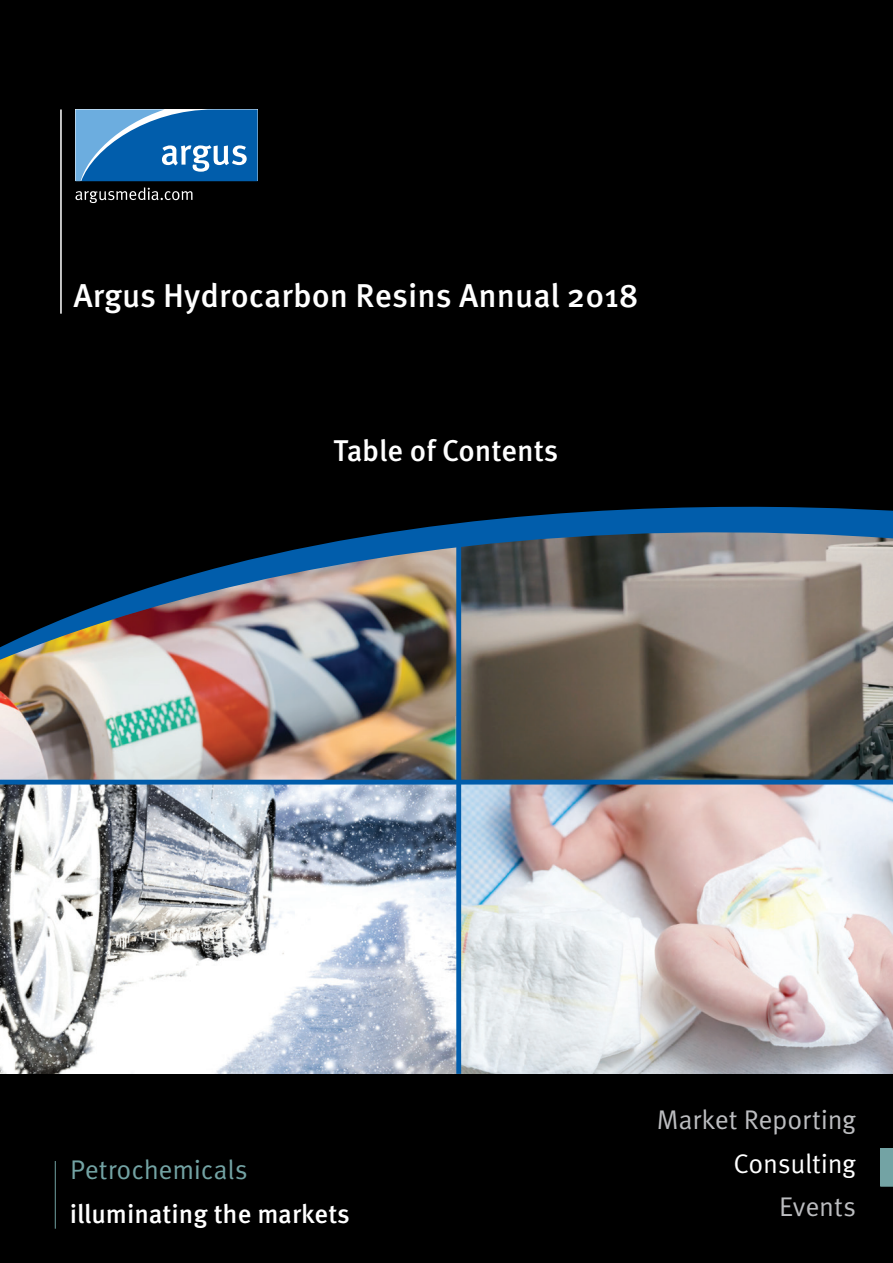
<style>
.page{position:relative;width:893px;height:1263px;background:#000}
.page>*{position:absolute;margin:0;border:0;box-sizing:border-box;transform-origin:0 0}
.t1{font:500 33px "Meta Pro";color:#fff}
.t2{font:500 30px "Meta Pro";letter-spacing:-.005em;color:#fff}
.t3{font:27px "Meta Pro Norm";letter-spacing:-.01em;color:#bcbdc0}
.t4{font:27px "Meta Pro Norm";letter-spacing:-.005em;color:#73a3a4}
.t5{font:27px "Meta Pro Norm";letter-spacing:-.015em;color:#fff}
.t6{font:500 26.25px "Meta Pro";color:#fff}
</style>
<div class="page">
<svg style="left:880px;top:1148px;width:13px;height:39px"></svg>
<svg style="left:75px;top:109px;width:183px;height:72px;background:#327ebe"></svg>
<svg style="left:75px;top:187px;width:117px;height:16px"></svg>
<hr style="left:55px;top:1161px;width:1px;height:68px;background:#73a3a4">
<hr style="left:60px;top:109px;width:2px;height:205px;background:#fff">
<img style="left:0;top:711px;width:893px;height:363px">
<img style="left:0;top:506px;width:893px;height:205px">
<hr style="left:0;top:780px;width:893px;height:4px;background:#015dab">
<div style="left:456px;top:540px;width:5px;height:534px;background:#015dab"></div>
<p class="t1" style="left:74px;top:270px;width:566px">Argus Hydrocarbon Resins Annual 2018</p>
<p class="t2" style="left:334px;top:428px;width:226px">Table of Contents</p>
<p class="t4" style="left:70px;top:1150px;width:179px">Petrochemicals</p>
<p class="t6" style="left:70px;top:1193px;width:282px">illuminating the markets</p>
<p class="t3" style="left:657px;top:1099px;width:201px">Market Reporting</p>
<p class="t5" style="left:733px;top:1143px;width:124px">Consulting</p>
<p class="t3" style="left:779px;top:1186px;width:78px">Events</p>
</div>
